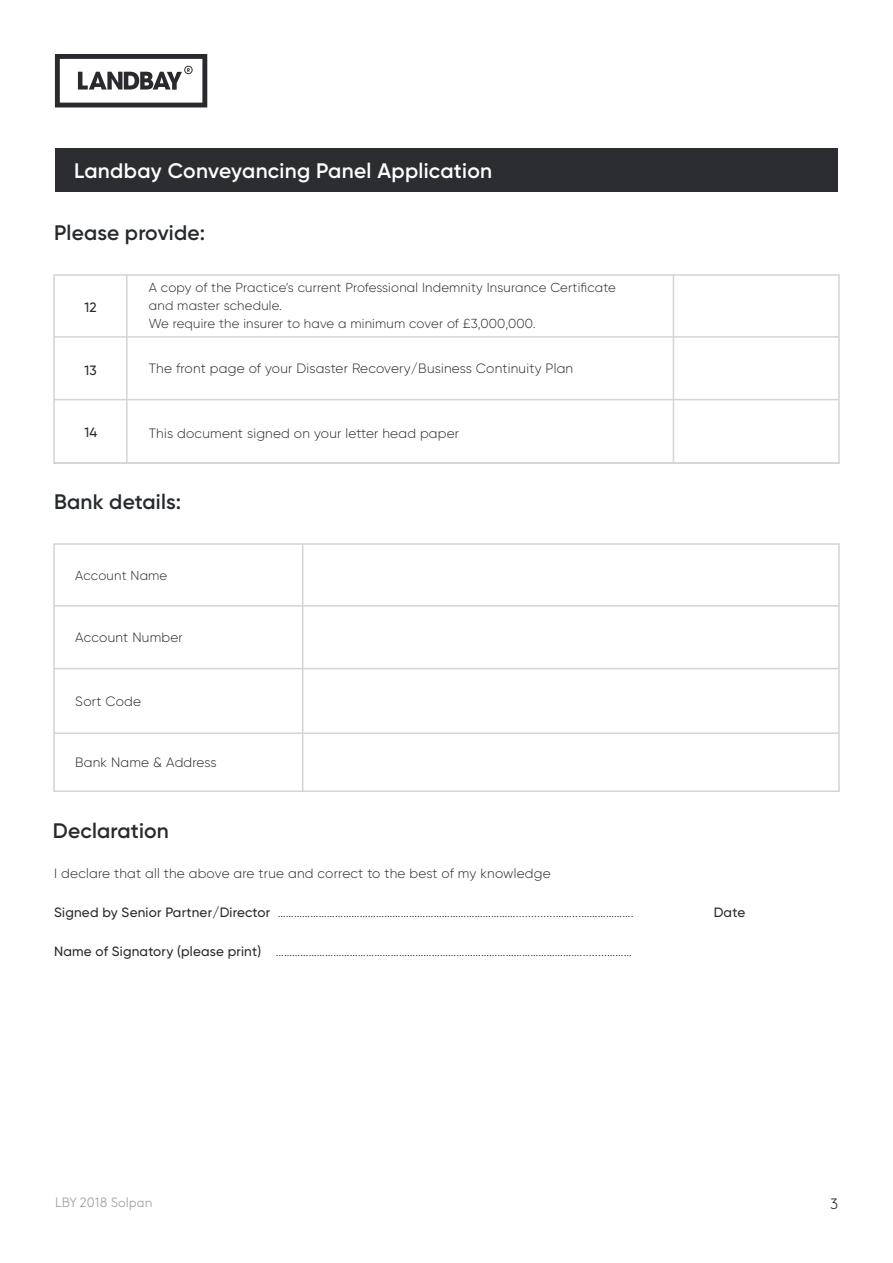
<style>
.page{position:relative;width:893px;height:1263px;background:#fff}
.page>*{position:absolute;margin:0;border:0;box-sizing:border-box;transform-origin:0 0}
.t1{font:600 21px "Gilroy";letter-spacing:.01em;color:#272a2d}
.t2{font:600 21px "Gilroy";letter-spacing:.015em;color:#fff}
.t3{font:300 15px "Brown Std";color:#231f20}
.t4{font:300 13.5px "Gilroy";letter-spacing:.015em;color:#272a2d}
.t5{font:300 13.5px "Brown Std";color:#9b969d}
.t6{font:500 13.5px "Gilroy";letter-spacing:.015em;color:#272a2d}
.t7{font:300 13.05px/18px "Gilroy";letter-spacing:.015em;color:#272a2d}
.s1{font-weight:500}
</style>
<div class="page">
<svg style="left:55px;top:54px;width:152px;height:53px"></svg>
<div style="left:56px;top:148px;width:782px;height:44px;background:#2c2d30"></div>
<div style="left:53px;top:274px;width:787px;height:190px;border:2px solid #d3d4d6"></div>
<div style="left:53px;top:543px;width:787px;height:249px;border:2px solid #d3d4d6"></div>
<hr style="left:54px;top:336px;width:785px;height:2px;background:#d3d4d6">
<hr style="left:54px;top:605px;width:785px;height:2px;background:#d3d4d6">
<hr style="left:54px;top:462px;width:785px;height:2px;background:#d3d4d6">
<hr style="left:54px;top:399px;width:785px;height:1px;background:#d3d4d6">
<hr style="left:54px;top:668px;width:785px;height:1px;background:#d3d4d6">
<hr style="left:54px;top:732px;width:785px;height:2px;background:#d3d4d6">
<hr style="left:126px;top:275px;width:2px;height:188px;background:#d3d4d6">
<hr style="left:302px;top:544px;width:1px;height:247px;background:#d3d4d6">
<hr style="left:673px;top:274px;width:1px;height:189px;background:#d3d4d6">
<h1 class="t2" style="left:74px;top:157px;width:420px">Landbay Conveyancing Panel Application</h1>
<h1 class="t1" style="left:54px;top:220px;width:153px">Please provide:</h1>
<p class="t6" style="left:84px;top:299px;width:14px">12</p>
<p class="t6" style="left:84px;top:362px;width:14px">13</p>
<p class="t6" style="left:84px;top:424px;width:14px">14</p>
<p class="t7" style="left:149px;top:278px;width:468px">A copy of the Practice’s current Professional Indemnity Insurance Certificate and master schedule.<br>We require the insurer to have a minimum cover of £3,000,000.</p>
<p class="t4" style="left:149px;top:360px;width:426px">The front page of your Disaster Recovery/Business Continuity Plan</p>
<p class="t4" style="left:149px;top:425px;width:312px">This document signed on your letter head paper</p>
<h1 class="t1" style="left:54px;top:489px;width:129px">Bank details:</h1>
<p class="t7" style="left:75px;top:567px;width:94px">Account Name</p>
<p class="t4" style="left:75px;top:629px;width:109px">Account Number</p>
<p class="t4" style="left:75px;top:693px;width:67px">Sort Code</p>
<p class="t4" style="left:75px;top:754px;width:143px">Bank Name &amp; Address</p>
<h1 class="t1" style="left:53px;top:818px;width:118px">Declaration</h1>
<p class="t4" style="left:54px;top:865px;width:498px">I declare that all the above are true and correct to the best of my knowledge</p>
<p class="t4" style="left:54px;top:904px;width:581px"><span class="s1">Signed by Senior Partner/Director</span> …………………………………………………………………………….............……...……………….</p>
<p class="t6" style="left:714px;top:904px;width:33px">Date</p>
<p class="t4" style="left:54px;top:943px;width:579px"><span class="s1">Name of Signatory (please print)</span> ………………………………………………………………………………………………….........………</p>
<p class="t5" style="left:55px;top:1195px;width:99px">LBY 2018 Solpan</p>
<p class="t3" style="left:830px;top:1195px;width:10px">3</p>
</div>
